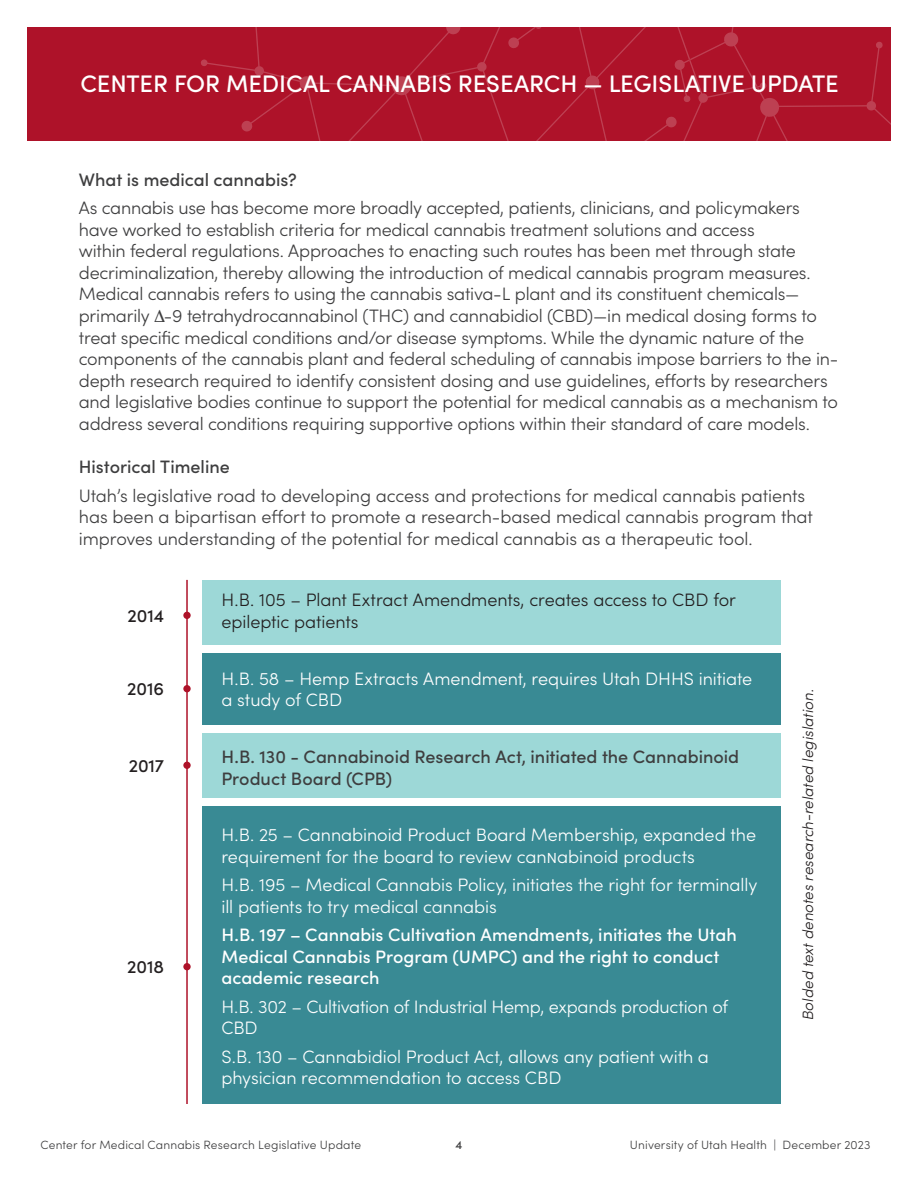
<style>
.page{position:relative;width:918px;height:1188px;background:#fff}
.page>*{position:absolute;margin:0;border:0;box-sizing:border-box;transform-origin:0 0}
.t1{font:500 24px "Sofia Pro";letter-spacing:-.005em;color:#fff}
.t2{font:300 18px/21.6px "Sofia Pro";letter-spacing:-.015em;color:#3e3e3f}
.t3{font:300 18px/21.6px "Sofia Pro";letter-spacing:-.005em;color:#fff}
.t4{font:500 18px/21.6px "Sofia Pro";color:#fff}
.t5{font:500 18px/21.6px "Sofia Pro";color:#3e3e3f}
.t6{font:300 18px/21.6px "Sofia Pro";letter-spacing:-.005em;color:#231f20}
.t7{font:500 18px "Sofia Pro";color:#231f20}
.t8{font:italic 300 15px "Sofia Pro";letter-spacing:.01em;color:#231f20}
.t9{font:300 12px "Sofia Pro";letter-spacing:.015em;color:#3e3e3f}
.t10{font:500 12px "Sofia Pro";color:#3e3e3f}
</style>
<div class="page">
<div style="left:27px;top:27px;width:864px;height:113px;background:#ae1229"></div>
<svg style="left:201px;top:27px;width:690px;height:113px"></svg>
<div style="left:202px;top:580px;width:579px;height:64px;background:#9dd8d7"></div>
<div style="left:202px;top:733px;width:579px;height:65px;background:#9dd8d7"></div>
<div style="left:202px;top:653px;width:579px;height:71px;background:#398a94"></div>
<div style="left:202px;top:806px;width:579px;height:298px;background:#398a94"></div>
<hr style="left:186px;top:580px;width:2px;height:524px;background:#ae1229">
<div style="left:183px;top:612px;width:8px;height:7px;background:#ae1229;border-radius:50%"></div>
<div style="left:183px;top:685px;width:8px;height:7px;background:#ae1229;border-radius:50%"></div>
<div style="left:183px;top:762px;width:8px;height:7px;background:#ae1229;border-radius:50%"></div>
<div style="left:183px;top:963px;width:8px;height:7px;background:#ae1229;border-radius:50%"></div>
<p class="t1" style="left:80px;top:66px;width:760px">CENTER FOR MEDICAL CANNABIS RESEARCH — LEGISLATIVE UPDATE</p>
<p class="t5" style="left:79px;top:167px;width:219px">What is medical cannabis?</p>
<p class="t2" style="left:79px;top:196px;width:761px">As cannabis use has become more broadly accepted, patients, clinicians, and policymakers have worked to establish criteria for medical cannabis treatment solutions and access<br>within federal regulations. Approaches to enacting such routes has been met through state decriminalization, thereby allowing the introduction of medical cannabis program measures.<br>Medical cannabis refers to using the cannabis sativa-L plant and its constituent chemicals— primarily ∆-9 tetrahydrocannabinol (THC) and cannabidiol (CBD)—in medical dosing forms to treat specific medical conditions and/or disease symptoms. While the dynamic nature of the components of the cannabis plant and federal scheduling of cannabis impose barriers to the in&shy;depth research required to identify consistent dosing and use guidelines, efforts by researchers and legislative bodies continue to support the potential for medical cannabis as a mechanism to address several conditions requiring supportive options within their standard of care models.</p>
<p class="t5" style="left:79px;top:455px;width:152px">Historical Timeline</p>
<p class="t2" style="left:79px;top:483px;width:736px">Utah’s legislative road to developing access and protections for medical cannabis patients has been a bipartisan effort to promote a research-based medical cannabis program that improves understanding of the potential for medical cannabis as a therapeutic tool.</p>
<p class="t7" style="left:127px;top:602px;width:38px">2014</p>
<p class="t7" style="left:127px;top:676px;width:39px">2016</p>
<p class="t7" style="left:129px;top:752px;width:37px">2017</p>
<p class="t7" style="left:127px;top:954px;width:39px">2018</p>
<p class="t6" style="left:221px;top:588px;width:516px">H.B. 105 – Plant Extract Amendments, creates access to CBD for epileptic patients</p>
<p class="t3" style="left:221px;top:667px;width:532px">H.B. 58 – Hemp Extracts Amendment, requires Utah DHHS initiate a study of CBD</p>
<p class="t5" style="left:221px;top:745px;width:519px">H.B. 130 - Cannabinoid Research Act, initiated the Cannabinoid<br>Product Board (CPB)</p>
<p class="t3" style="left:221px;top:823px;width:536px">H.B. 25 – Cannabinoid Product Board Membership, expanded the requirement for the board to review cannabinoid products</p>
<p class="t3" style="left:221px;top:873px;width:537px">H.B. 195 – Medical Cannabis Policy, initiates the right for terminally ill patients to try medical cannabis</p>
<p class="t4" style="left:221px;top:923px;width:517px">H.B. 197 – Cannabis Cultivation Amendments, initiates the Utah<br>Medical Cannabis Program (UMPC) and the right to conduct academic research</p>
<p class="t3" style="left:221px;top:995px;width:508px">H.B. 302 – Cultivation of Industrial Hemp, expands production of<br>CBD</p>
<p class="t3" style="left:221px;top:1045px;width:489px">S.B. 130 – Cannabidiol Product Act, allows any patient with a physician recommendation to access CBD</p>
<p class="t8" style="left:797px;top:1020px;width:333px;rotate:-90deg">Bolded text denotes research-related legislation.</p>
<p class="t9" style="left:40px;top:1136px;width:322px">Center for Medical Cannabis Research Legislative Update</p>
<p class="t10" style="left:456px;top:1136px;width:8px">4</p>
<p class="t9" style="left:630px;top:1136px;width:242px">University of Utah Health | December 2023</p>
</div>
